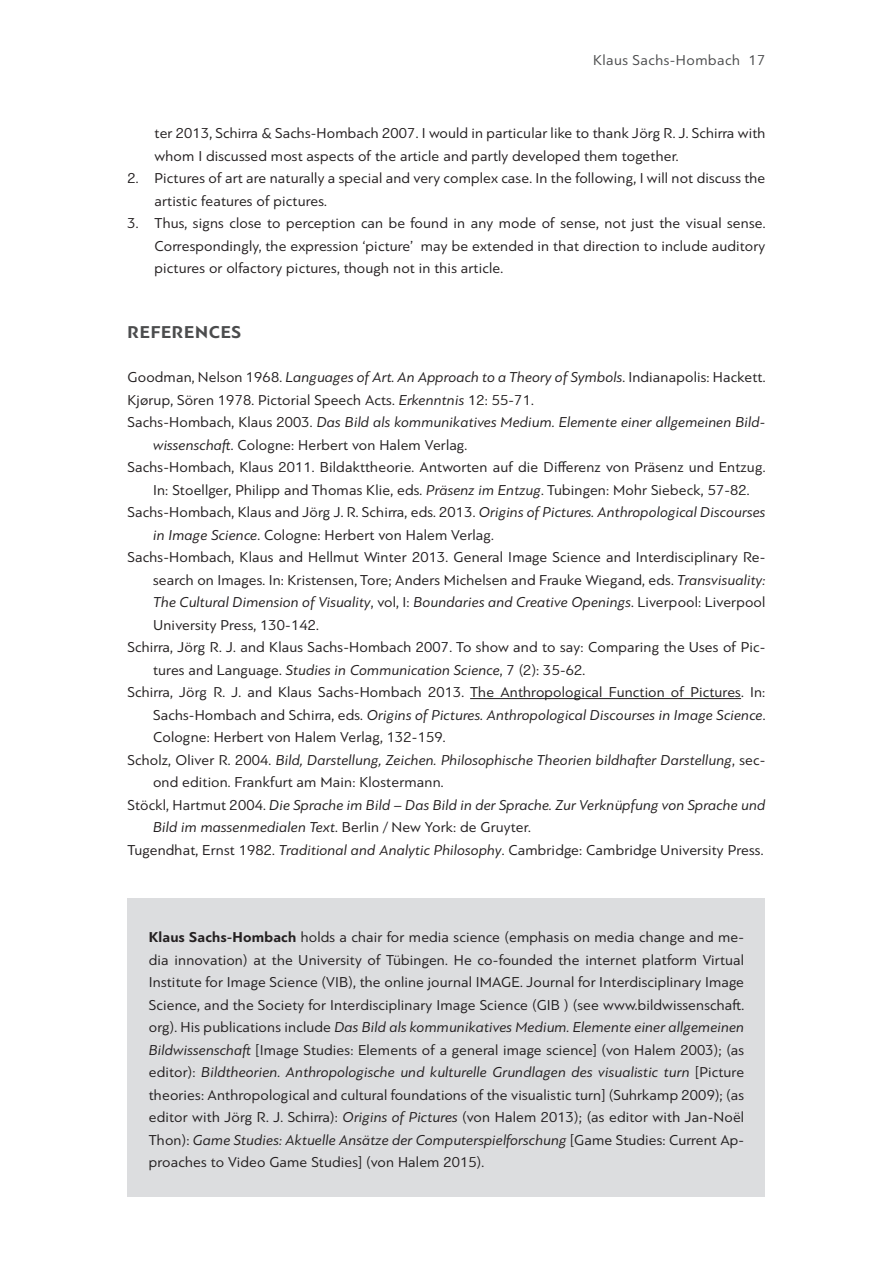
<style>
.page{position:relative;width:893px;height:1263px;background:#fff}
.page>*{position:absolute;margin:0;border:0;box-sizing:border-box;transform-origin:0 0}
.Inside_Titles{font:700 18px "PF Bague Sans Pro";letter-spacing:.04em;color:#4b4c4d}
.Author_Info{font:15px/22.5px "PF Bague Sans Pro";letter-spacing:.01em;color:#231f20}
.References{font:15px/22.5px "PF Bague Sans Pro";letter-spacing:.01em;color:#231f20}
.References-2{font:italic 15px/22.5px "PF Bague Sans Pro";letter-spacing:.01em;color:#231f20}
.Author_upper{font:15px "PF Bague Sans Pro";letter-spacing:.03em;color:#4b4c4d}
.s1{font-style:normal}
.s2{font-style:italic}
.s3{font-weight:700}
</style>
<div class="page">
<div style="left:128px;top:898px;width:637px;height:298px;background:#dcdddf"></div>
<hr style="left:470px;top:698px;width:271px;height:1px;background:#231f20">
<p class="Author_upper" style="left:593px;top:51px;width:174px">Klaus Sachs-Hombach 17</p>
<p class="Author_Info" style="left:155px;top:122px;width:612px">ter 2013, Schirra &amp; Sachs-Hombach 2007. I would in particular like to thank Jörg R. J. Schirra with whom I discussed most aspects of the article and partly developed them together.</p>
<p class="Author_Info" style="left:155px;top:167px;width:612px;text-indent:-27px">2. Pictures of art are naturally a special and very complex case. In the following, I will not discuss the artistic features of pictures.</p>
<p class="Author_Info" style="left:155px;top:212px;width:612px;text-align:justify;text-indent:-27px">3. Thus, signs close to perception can be found in any mode of sense, not just the visual sense.<br>Correspondingly, the expression ‘picture’ may be extended in that direction to include auditory pictures or olfactory pictures, though not in this article.</p>
<p class="Inside_Titles" style="left:128px;top:321px;width:115px">REFERENCES</p>
<p class="References-2" style="left:128px;top:366px;width:639px"><span class="s1">Goodman, Nelson 1968.</span> Languages of Art. An Approach to a Theory of Symbols<span class="s1">. Indianapolis: Hackett.</span></p>
<p class="References" style="left:128px;top:388px;width:408px">Kjørup, Sören 1978. Pictorial Speech Acts. <span class="s2">Erkenntnis</span> 12: 55-71.</p>
<p class="References-2" style="left:153px;top:411px;width:614px;text-indent:-26px"><span class="s1">Sachs-Hombach, Klaus 2003.</span> Das Bild als kommunikatives Medium. Elemente einer allgemeinen Bild&shy;wissenschaft<span class="s1">. Cologne: Herbert von Halem Verlag.</span></p>
<p class="References" style="left:153px;top:456px;width:614px;text-indent:-26px">Sachs-Hombach, Klaus 2011. Bildakttheorie. Antworten auf die Differenz von Präsenz und Entzug.<br>In: Stoellger, Philipp and Thomas Klie, eds. <span class="s2">Präsenz im Entzug</span>. Tubingen: Mohr Siebeck, 57-82.</p>
<p class="References" style="left:153px;top:501px;width:614px;text-indent:-26px">Sachs-Hombach, Klaus and Jörg J. R. Schirra, eds. 2013. <span class="s2">Origins of Pictures. Anthropological Discourses in Image Science</span>. Cologne: Herbert von Halem Verlag.</p>
<p class="References" style="left:153px;top:546px;width:614px;text-align:justify;text-indent:-26px">Sachs-Hombach, Klaus and Hellmut Winter 2013. General Image Science and Interdisciplinary Re&shy;search on Images. In: Kristensen, Tore; Anders Michelsen and Frauke Wiegand, eds. <span class="s2">Transvisuality:<br>The Cultural Dimension of Visuality</span>, vol, I: <span class="s2">Boundaries and Creative Openings</span>. Liverpool: Liverpool University Press, 130-142.</p>
<p class="References" style="left:153px;top:636px;width:614px;text-indent:-26px">Schirra, Jörg R. J. and Klaus Sachs-Hombach 2007. To show and to say: Comparing the Uses of Pic&shy;tures and Language. <span class="s2">Studies in Communication Science</span>, 7 (2): 35-62.</p>
<p class="References" style="left:153px;top:681px;width:614px;text-align:justify;text-indent:-26px">Schirra, Jörg R. J. and Klaus Sachs-Hombach 2013. The Anthropological Function of Pictures. In:<br>Sachs-Hombach and Schirra, eds. <span class="s2">Origins of Pictures. Anthropological Discourses in Image Science</span>.<br>Cologne: Herbert von Halem Verlag, 132-159.</p>
<p class="References-2" style="left:153px;top:748px;width:614px;text-indent:-26px"><span class="s1">Scholz, Oliver R. 2004.</span> Bild, Darstellung, Zeichen. Philosophische Theorien bildhafter Darstellung<span class="s1">, sec&shy;ond edition. Frankfurt am Main: Klostermann.</span></p>
<p class="References-2" style="left:153px;top:793px;width:614px;text-indent:-26px"><span class="s1">Stöckl, Hartmut 2004.</span> Die Sprache im Bild – Das Bild in der Sprache. Zur Verknüpfung von Sprache und<br>Bild im massenmedialen Text<span class="s1">. Berlin / New York: de Gruyter.</span></p>
<p class="References" style="left:128px;top:838px;width:637px">Tugendhat, Ernst 1982. <span class="s2">Traditional and Analytic Philosophy</span>. Cambridge: Cambridge University Press.</p>
<p class="Author_Info" style="left:149px;top:926px;width:597px;text-align:justify"><span class="s3">Klaus Sachs-Hombach</span> holds a chair for media science (emphasis on media change and me&shy;dia innovation) at the University of Tübingen. He co-founded the internet platform Virtual Institute for Image Science (VIB), the online journal IMAGE. Journal for Interdisciplinary Image Science, and the Society for Interdisciplinary Image Science (GIB ) (see www.bildwissenschaft. org). His publications include <span class="s2">Das Bild als kommunikatives Medium. Elemente einer allgemeinen Bildwissenschaft</span> [Image Studies: Elements of a general image science] (von Halem 2003); (as editor): <span class="s2">Bildtheorien. Anthropologische und kulturelle Grundlagen des visualistic turn</span> [Picture theories: Anthropological and cultural foundations of the visualistic turn] (Suhrkamp 2009); (as editor with Jörg R. J. Schirra): <span class="s2">Origins of Pictures</span> (von Halem 2013); (as editor with Jan-Noël Thon): <span class="s2">Game Studies: Aktuelle Ansätze der Computerspielforschung</span> [Game Studies: Current Ap&shy;proaches to Video Game Studies] (von Halem 2015).</p>
</div>
